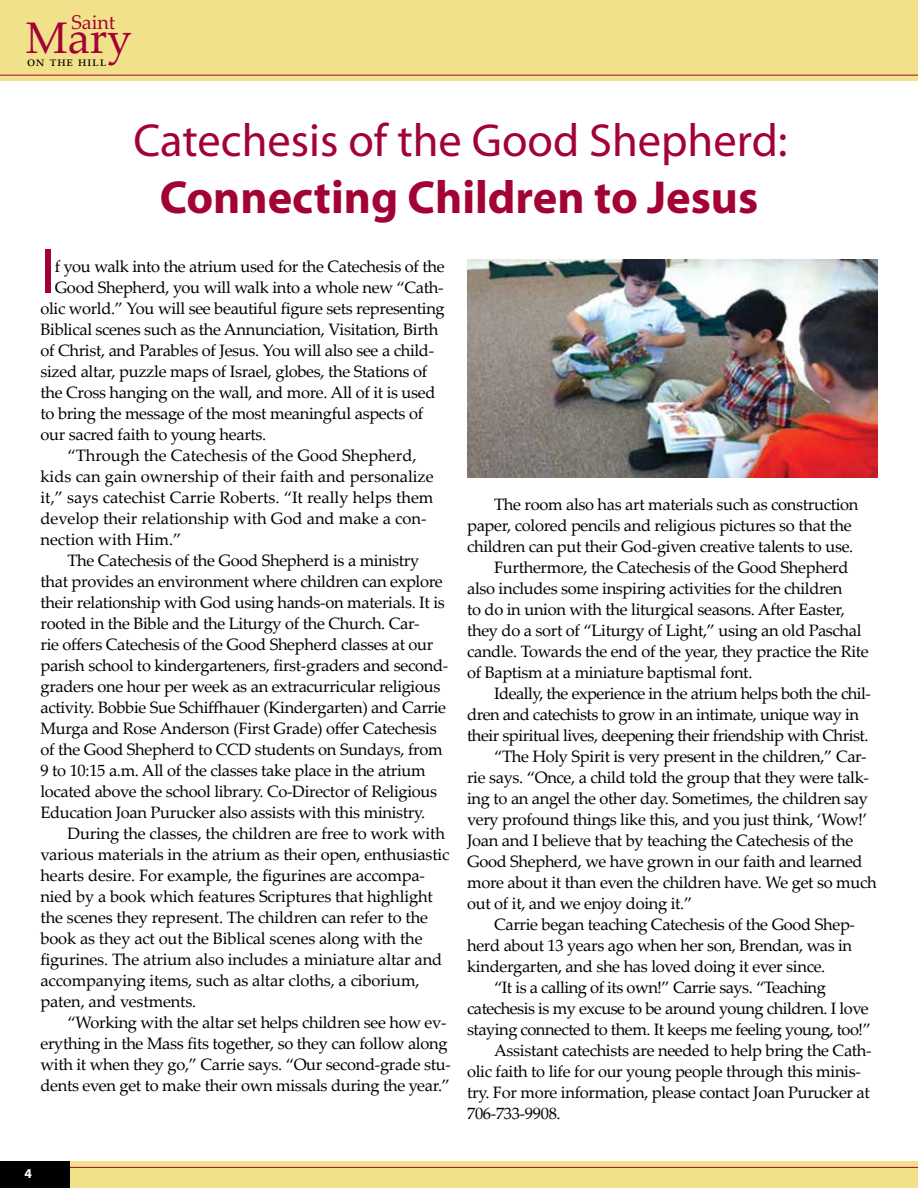
<style>
.page{position:relative;width:918px;height:1188px;background:#fff}
.page>*{position:absolute;margin:0;border:0;box-sizing:border-box;transform-origin:0 0}
.t1{font:64.95px "Myriad";color:#a30234}
.t2{font:46.5px "Myriad";color:#a30234}
.t3{font:700 46.5px "Myriad";color:#a30234}
.t4{font:44.25px "Palatino Linotype";color:#a30234}
.t5{font:19.8px "Palatino Linotype";color:#a30234}
.t6{font:16.5px "Palatino Linotype";letter-spacing:-.02em;color:#000}
.t7{font:16.5px "Palatino Linotype";color:#000}
.t8{font:14.25px "Palatino Linotype";color:#000}
.t9{font:700 13.5px "Myriad";color:#fff}
</style>
<div class="page">
<div style="left:0;top:1161px;width:918px;height:27px;background:#f2e18b"></div>
<hr style="left:0;top:1167px;width:918px;height:1px;background:#a30234">
<div style="left:0;top:1161px;width:70px;height:27px;background:#000"></div>
<div style="left:0;top:0;width:918px;height:81px;background:#f2e18b"></div>
<hr style="left:0;top:75px;width:918px;height:1px;background:#a30234">
<hr style="left:917px;top:0;width:1px;height:81px;background:#f2e18b">
<img style="left:467px;top:260px;width:411px;height:217px">
<p class="t5" style="left:71px;top:8px;width:46px">Saint</p>
<p class="t8" style="left:27px;top:51px;width:81px">on the hill</p>
<h3 class="t4" style="left:26px;top:7px;width:108px">Mary</h3>
<h2 class="t2" style="left:134px;top:118px;width:655px">Catechesis of the Good Shepherd:</h2>
<h2 class="t3" style="left:160px;top:174px;width:600px">Connecting Children to Jesus</h2>
<h1 class="t1" style="left:40px;top:239px;width:17px">I</h1>
<p class="t6" style="left:55px;top:255px;width:392px">f you walk into the atrium used for the Catechesis of the</p>
<p class="t6" style="left:55px;top:276px;width:390px">Good Shepherd, you will walk into a whole new “Cath-</p>
<p class="t6" style="left:40px;top:297px;width:406px">olic world.” You will see beautiful figure sets representing</p>
<p class="t6" style="left:40px;top:318px;width:399px">Biblical scenes such as the Annunciation, Visitation, Birth</p>
<p class="t6" style="left:40px;top:339px;width:395px">of Christ, and Parables of Jesus. You will also see a child-</p>
<p class="t6" style="left:40px;top:360px;width:388px">sized altar, puzzle maps of Israel, globes, the Stations of</p>
<p class="t6" style="left:40px;top:381px;width:397px">the Cross hanging on the wall, and more. All of it is used</p>
<p class="t6" style="left:40px;top:402px;width:384px">to bring the message of the most meaningful aspects of</p>
<p class="t6" style="left:40px;top:423px;width:227px">our sacred faith to young hearts.</p>
<p class="t7" style="left:67px;top:444px;width:351px">“Through the Catechesis of the Good Shepherd,</p>
<p class="t7" style="left:40px;top:465px;width:395px">kids can gain ownership of their faith and personalize</p>
<p class="t7" style="left:40px;top:486px;width:395px">it,” says catechist Carrie Roberts. “It really helps them</p>
<p class="t7" style="left:40px;top:507px;width:388px">develop their relationship with God and make a con-</p>
<p class="t7" style="left:40px;top:528px;width:142px">nection with Him.”</p>
<p class="t6" style="left:67px;top:549px;width:353px">The Catechesis of the Good Shepherd is a ministry</p>
<p class="t6" style="left:40px;top:570px;width:404px">that provides an environment where children can explore</p>
<p class="t6" style="left:40px;top:591px;width:406px">their relationship with God using hands-on materials. It is</p>
<p class="t6" style="left:40px;top:612px;width:381px">rooted in the Bible and the Liturgy of the Church. Car-</p>
<p class="t6" style="left:40px;top:633px;width:394px">rie offers Catechesis of the Good Shepherd classes at our</p>
<p class="t6" style="left:40px;top:654px;width:409px">parish school to kindergarteners, first-graders and second-</p>
<p class="t6" style="left:40px;top:675px;width:401px">graders one hour per week as an extracurricular religious</p>
<p class="t6" style="left:40px;top:696px;width:407px">activity. Bobbie Sue Schiffhauer (Kindergarten) and Carrie</p>
<p class="t6" style="left:40px;top:717px;width:398px">Murga and Rose Anderson (First Grade) offer Catechesis</p>
<p class="t6" style="left:40px;top:738px;width:404px">of the Good Shepherd to CCD students on Sundays, from</p>
<p class="t6" style="left:40px;top:759px;width:387px">9 to 10:15 a.m. All of the classes take place in the atrium</p>
<p class="t6" style="left:40px;top:780px;width:398px">located above the school library. Co-Director of Religious</p>
<p class="t6" style="left:40px;top:801px;width:386px">Education Joan Purucker also assists with this ministry.</p>
<p class="t6" style="left:67px;top:822px;width:379px">During the classes, the children are free to work with</p>
<p class="t6" style="left:40px;top:843px;width:411px">various materials in the atrium as their open, enthusiastic</p>
<p class="t6" style="left:40px;top:864px;width:386px">hearts desire. For example, the figurines are accompa-</p>
<p class="t6" style="left:40px;top:885px;width:394px">nied by a book which features Scriptures that highlight</p>
<p class="t6" style="left:40px;top:906px;width:389px">the scenes they represent. The children can refer to the</p>
<p class="t6" style="left:40px;top:927px;width:384px">book as they act out the Biblical scenes along with the</p>
<p class="t6" style="left:40px;top:948px;width:403px">figurines. The atrium also includes a miniature altar and</p>
<p class="t6" style="left:40px;top:969px;width:381px">accompanying items, such as altar cloths, a ciborium,</p>
<p class="t6" style="left:40px;top:990px;width:157px">paten, and vestments.</p>
<p class="t6" style="left:67px;top:1011px;width:381px">“Working with the altar set helps children see how ev-</p>
<p class="t6" style="left:40px;top:1032px;width:409px">erything in the Mass fits together, so they can follow along</p>
<p class="t6" style="left:40px;top:1053px;width:412px">with it when they go,” Carrie says. “Our second-grade stu-</p>
<p class="t6" style="left:40px;top:1074px;width:411px">dents even get to make their own missals during the year.”</p>
<p class="t6" style="left:494px;top:493px;width:366px">The room also has art materials such as construction</p>
<p class="t6" style="left:467px;top:514px;width:386px">paper, colored pencils and religious pictures so that the</p>
<p class="t6" style="left:467px;top:535px;width:388px">children can put their God-given creative talents to use.</p>
<p class="t6" style="left:494px;top:556px;width:356px">Furthermore, the Catechesis of the Good Shepherd</p>
<p class="t6" style="left:467px;top:577px;width:377px">also includes some inspiring activities for the children</p>
<p class="t6" style="left:467px;top:598px;width:379px">to do in union with the liturgical seasons. After Easter,</p>
<p class="t6" style="left:467px;top:619px;width:396px">they do a sort of “Liturgy of Light,” using an old Paschal</p>
<p class="t6" style="left:467px;top:640px;width:403px">candle. Towards the end of the year, they practice the Rite</p>
<p class="t6" style="left:467px;top:661px;width:287px">of Baptism at a miniature baptismal font.</p>
<p class="t6" style="left:494px;top:682px;width:378px">Ideally, the experience in the atrium helps both the chil-</p>
<p class="t6" style="left:467px;top:703px;width:394px">dren and catechists to grow in an intimate, unique way in</p>
<p class="t6" style="left:467px;top:724px;width:403px">their spiritual lives, deepening their friendship with Christ.</p>
<p class="t6" style="left:494px;top:745px;width:374px">“The Holy Spirit is very present in the children,” Car-</p>
<p class="t6" style="left:467px;top:766px;width:404px">rie says. “Once, a child told the group that they were talk-</p>
<p class="t6" style="left:467px;top:787px;width:402px">ing to an angel the other day. Sometimes, the children say</p>
<p class="t6" style="left:467px;top:808px;width:402px">very profound things like this, and you just think, ‘Wow!’</p>
<p class="t6" style="left:467px;top:829px;width:388px">Joan and I believe that by teaching the Catechesis of the</p>
<p class="t6" style="left:467px;top:850px;width:397px">Good Shepherd, we have grown in our faith and learned</p>
<p class="t6" style="left:467px;top:871px;width:411px">more about it than even the children have. We get so much</p>
<p class="t6" style="left:467px;top:892px;width:227px">out of it, and we enjoy doing it.”</p>
<p class="t6" style="left:494px;top:913px;width:363px">Carrie began teaching Catechesis of the Good Shep-</p>
<p class="t6" style="left:467px;top:934px;width:387px">herd about 13 years ago when her son, Brendan, was in</p>
<p class="t6" style="left:467px;top:955px;width:360px">kindergarten, and she has loved doing it ever since.</p>
<p class="t6" style="left:494px;top:976px;width:333px">“It is a calling of its own!” Carrie says. “Teaching</p>
<p class="t6" style="left:467px;top:997px;width:403px">catechesis is my excuse to be around young children. I love</p>
<p class="t6" style="left:467px;top:1018px;width:405px">staying connected to them. It keeps me feeling young, too!”</p>
<p class="t6" style="left:494px;top:1039px;width:379px">Assistant catechists are needed to help bring the Cath-</p>
<p class="t6" style="left:467px;top:1060px;width:395px">olic faith to life for our young people through this minis-</p>
<p class="t6" style="left:467px;top:1081px;width:404px">try. For more information, please contact Joan Purucker at</p>
<p class="t6" style="left:467px;top:1102px;width:95px">706-733-9908.</p>
<p class="t9" style="left:24px;top:1166px;width:16px">44</p>
</div>
